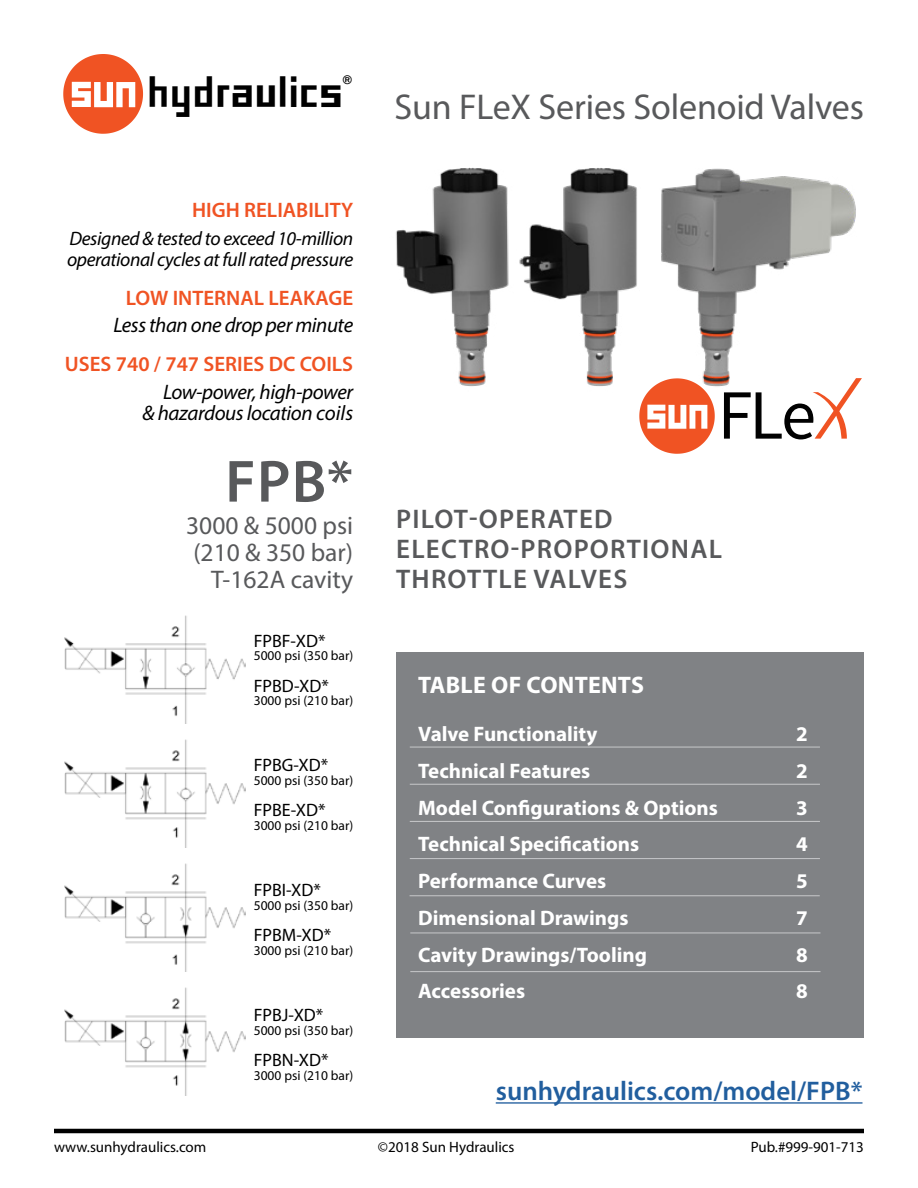
<style>
.page{position:relative;width:918px;height:1188px;background:#fff}
.page>*{position:absolute;margin:0;border:0;box-sizing:border-box;transform-origin:0 0}
.t1{font:600 60px "Myriad Pro";color:#58595b}
.t2{font:44.25px "Sunhyd 3 d";letter-spacing:.03em;color:#000}
.t3{font:36px "Myriad Pro";letter-spacing:-.005em;color:#58595b}
.t4{font:600 27px/30px "Myriad Pro";letter-spacing:.045em;color:#58595b}
.t5{font:600 27px "Myriad Pro";color:#215e9e}
.t6{font:25.5px/27px "Myriad Pro";color:#58595b;text-align:right}
.t7{font:700 24px "Myriad Pro";letter-spacing:.01em;color:#fff}
.t8{font:700 21px "Myriad Pro";letter-spacing:-.005em;color:#fff}
.t9{font:italic 21px/21px "Myriad Pro";letter-spacing:-.02em;color:#000;text-align:right}
.t10{font:600 21px "Myriad Pro";color:#f05323}
.t11{font:italic 19.5px/21px "Myriad Pro";letter-spacing:-.02em;color:#000}
.t12{font:18px "Myriad Pro";color:#000}
.t13{font:15px "Myriad Pro";color:#000}
.t14{font:13.5px "Myriad Pro";color:#000}
.t15{font:500 12.75px "Franklin Gothic";color:#000}
</style>
<div class="page">
<hr style="left:54px;top:1129px;width:810px;height:4px;background:#000">
<svg style="left:63px;top:54px;width:80px;height:80px"></svg>
<hr style="left:496px;top:1102px;width:367px;height:2px;background:#215e9e">
<div style="left:396px;top:652px;width:468px;height:386px;background:#808285"></div>
<hr style="left:410px;top:747px;width:410px;height:1px;background:#c7c8ca">
<hr style="left:410px;top:784px;width:410px;height:1px;background:#c7c8ca">
<hr style="left:410px;top:821px;width:410px;height:1px;background:#c7c8ca">
<hr style="left:410px;top:858px;width:410px;height:1px;background:#c7c8ca">
<hr style="left:410px;top:933px;width:411px;height:1px;background:#c7c8ca">
<hr style="left:410px;top:971px;width:411px;height:1px;background:#c7c8ca">
<hr style="left:410px;top:895px;width:410px;height:1px;background:#c7c8ca">
<img style="left:65px;top:739px;width:180px;height:108px">
<img style="left:65px;top:615px;width:180px;height:108px">
<img style="left:65px;top:863px;width:180px;height:108px">
<img style="left:65px;top:987px;width:180px;height:109px">
<img style="left:396px;top:167px;width:460px;height:220px">
<svg style="left:724px;top:378px;width:138px;height:61px"></svg>
<svg style="left:639px;top:378px;width:76px;height:76px"></svg>
<p class="t15" style="left:343px;top:72px;width:11px">®</p>
<h2 class="t2" style="left:150px;top:75px;width:197px">hydraulics</h2>
<p class="t10" style="left:192px;top:196px;width:163px">HIGH RELIABILITY</p>
<p class="t11" style="left:67px;top:227px;width:288px">Designed &amp; tested to exceed 10-million operational cycles at full rated pressure</p>
<p class="t10" style="left:126px;top:284px;width:229px">LOW INTERNAL LEAKAGE</p>
<p class="t9" style="left:114px;top:314px;width:241px">Less than one drop per minute</p>
<p class="t10" style="left:65px;top:351px;width:290px">USES 740 / 747 SERIES DC COILS</p>
<p class="t9" style="left:142px;top:381px;width:212px">Low-power, high-power<br>&amp; hazardous location coils</p>
<h3 class="t3" style="left:395px;top:84px;width:471px">Sun FLeX Series Solenoid Valves</h3>
<h1 class="t1" style="left:225px;top:443px;width:129px">FPB*</h1>
<p class="t6" style="left:186px;top:511px;width:168px">3000 &amp; 5000 psi (210 &amp; 350 bar)<br>T-162A cavity</p>
<p class="t4" style="left:396px;top:504px;width:327px">PILOT-OPERATED<br>ELECTRO-PROPORTIONAL<br>THROTTLE VALVES</p>
<p class="t12" style="left:254px;top:630px;width:73px">FPBF-XD*</p>
<p class="t14" style="left:254px;top:647px;width:101px">5000 psi (350 bar)</p>
<p class="t12" style="left:254px;top:675px;width:77px">FPBD-XD*</p>
<p class="t14" style="left:254px;top:692px;width:101px">3000 psi (210 bar)</p>
<p class="t12" style="left:254px;top:754px;width:76px">FPBG-XD*</p>
<p class="t14" style="left:254px;top:772px;width:101px">5000 psi (350 bar)</p>
<p class="t12" style="left:254px;top:799px;width:73px">FPBE-XD*</p>
<p class="t14" style="left:254px;top:817px;width:101px">3000 psi (210 bar)</p>
<p class="t12" style="left:254px;top:879px;width:69px">FPBI-XD*</p>
<p class="t14" style="left:254px;top:897px;width:101px">5000 psi (350 bar)</p>
<p class="t12" style="left:254px;top:924px;width:79px">FPBM-XD*</p>
<p class="t14" style="left:254px;top:942px;width:101px">3000 psi (210 bar)</p>
<p class="t12" style="left:254px;top:1004px;width:71px">FPBJ-XD*</p>
<p class="t14" style="left:254px;top:1022px;width:101px">5000 psi (350 bar)</p>
<p class="t12" style="left:254px;top:1049px;width:76px">FPBN-XD*</p>
<p class="t14" style="left:254px;top:1067px;width:101px">3000 psi (210 bar)</p>
<p class="t7" style="left:418px;top:669px;width:227px">TABLE OF CONTENTS</p>
<p class="t8" style="left:418px;top:720px;width:181px">Valve Functionality</p>
<p class="t8" style="left:796px;top:720px;width:13px">2</p>
<p class="t8" style="left:418px;top:757px;width:174px">Technical Features</p>
<p class="t8" style="left:796px;top:757px;width:13px">2</p>
<p class="t8" style="left:418px;top:794px;width:301px">Model Configurations &amp; Options</p>
<p class="t8" style="left:796px;top:794px;width:13px">3</p>
<p class="t8" style="left:418px;top:830px;width:223px">Technical Specifications</p>
<p class="t8" style="left:796px;top:830px;width:13px">4</p>
<p class="t8" style="left:418px;top:867px;width:190px">Performance Curves</p>
<p class="t8" style="left:796px;top:867px;width:13px">5</p>
<p class="t8" style="left:418px;top:904px;width:212px">Dimensional Drawings</p>
<p class="t8" style="left:796px;top:904px;width:13px">7</p>
<p class="t8" style="left:418px;top:941px;width:230px">Cavity Drawings/Tooling</p>
<p class="t8" style="left:796px;top:941px;width:13px">8</p>
<p class="t8" style="left:418px;top:977px;width:109px">Accessories</p>
<p class="t8" style="left:796px;top:977px;width:13px">8</p>
<p class="t5" style="left:496px;top:1074px;width:368px">sunhydraulics.com/model/FPB*</p>
<p class="t13" style="left:54px;top:1138px;width:154px">www.sunhydraulics.com</p>
<p class="t13" style="left:378px;top:1138px;width:138px">©2018 Sun Hydraulics</p>
<p class="t13" style="left:751px;top:1138px;width:115px">Pub.#999-901-713</p>
</div>
